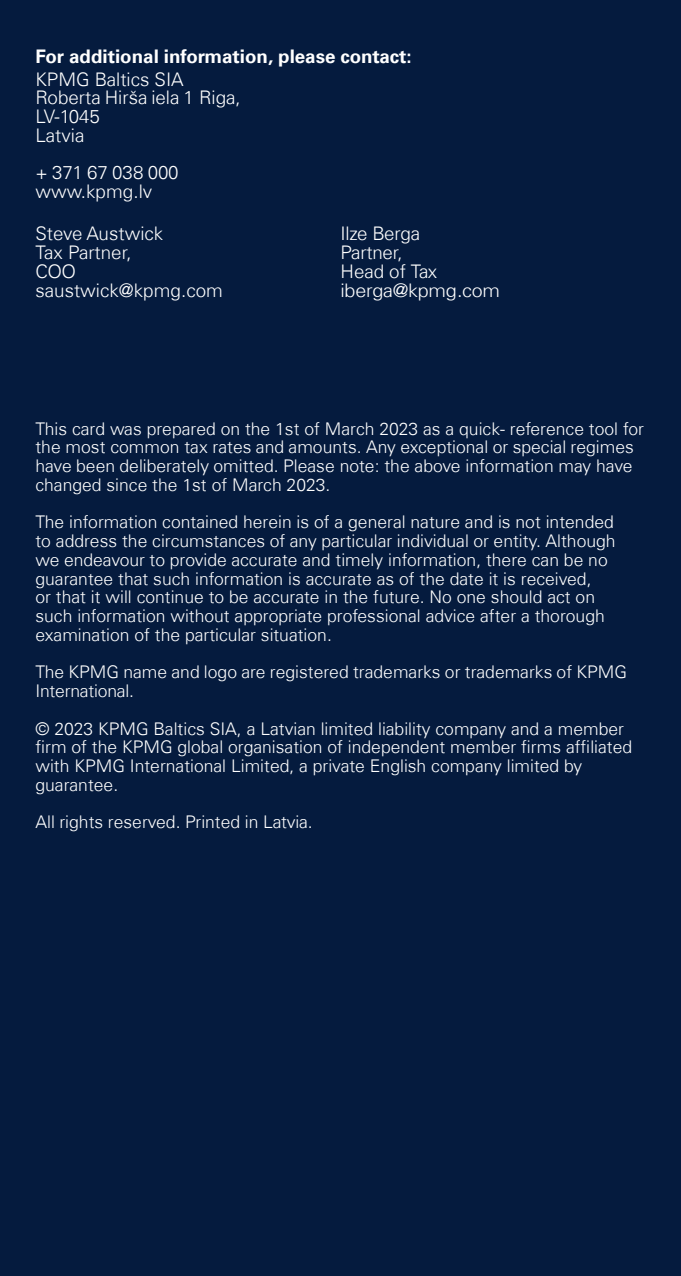
<style>
.page{position:relative;width:681px;height:1276px;background:#fff}
.page>*{position:absolute;margin:0;border:0;box-sizing:border-box;transform-origin:0 0}
.t1{font:300 18.75px/18.8px "Universfor KPMG";color:#fff}
.t2{font:700 18.75px "Universfor KPMG";color:#fff}
.t3{font:300 17.5px/18.8px "Universfor KPMG";color:#fff}
</style>
<div class="page">
<div style="left:0;top:0;width:680px;height:1276px;background:#051b3e"></div>
<p class="t2" style="left:35px;top:45px;width:377px">For additional information, please contact:</p>
<p class="t1" style="left:35px;top:69px;width:207px">KPMG Baltics SIA<br>Roberta Hirša iela 1 Riga,<br>LV-1045<br>Latvia</p>
<p class="t1" style="left:35px;top:163px;width:145px">+ 371 67 038 000 www.kpmg.lv</p>
<p class="t1" style="left:35px;top:224px;width:189px">Steve Austwick<br>Tax Partner,<br>COO saustwick@kpmg.com</p>
<p class="t1" style="left:340px;top:224px;width:161px">Ilze Berga<br>Partner,<br>Head of Tax iberga@kpmg.com</p>
<p class="t3" style="left:35px;top:419px;width:610px">This card was prepared on the 1st of March 2023 as a quick- reference tool for the most common tax rates and amounts. Any exceptional or special regimes have been deliberately omitted. Please note: the above information may have changed since the 1st of March 2023.</p>
<p class="t3" style="left:35px;top:513px;width:581px">The information contained herein is of a general nature and is not intended to address the circumstances of any particular individual or entity. Although we endeavour to provide accurate and timely information, there can be no guarantee that such information is accurate as of the date it is received,<br>or that it will continue to be accurate in the future. No one should act on such information without appropriate professional advice after a thorough examination of the particular situation.</p>
<p class="t3" style="left:35px;top:663px;width:593px">The KPMG name and logo are registered trademarks or trademarks of KPMG<br>International.</p>
<p class="t3" style="left:35px;top:719px;width:598px">© 2023 KPMG Baltics SIA, a Latvian limited liability company and a member firm of the KPMG global organisation of independent member firms affiliated with KPMG International Limited, a private English company limited by guarantee.</p>
<p class="t3" style="left:35px;top:812px;width:278px">All rights reserved. Printed in Latvia.</p>
</div>
